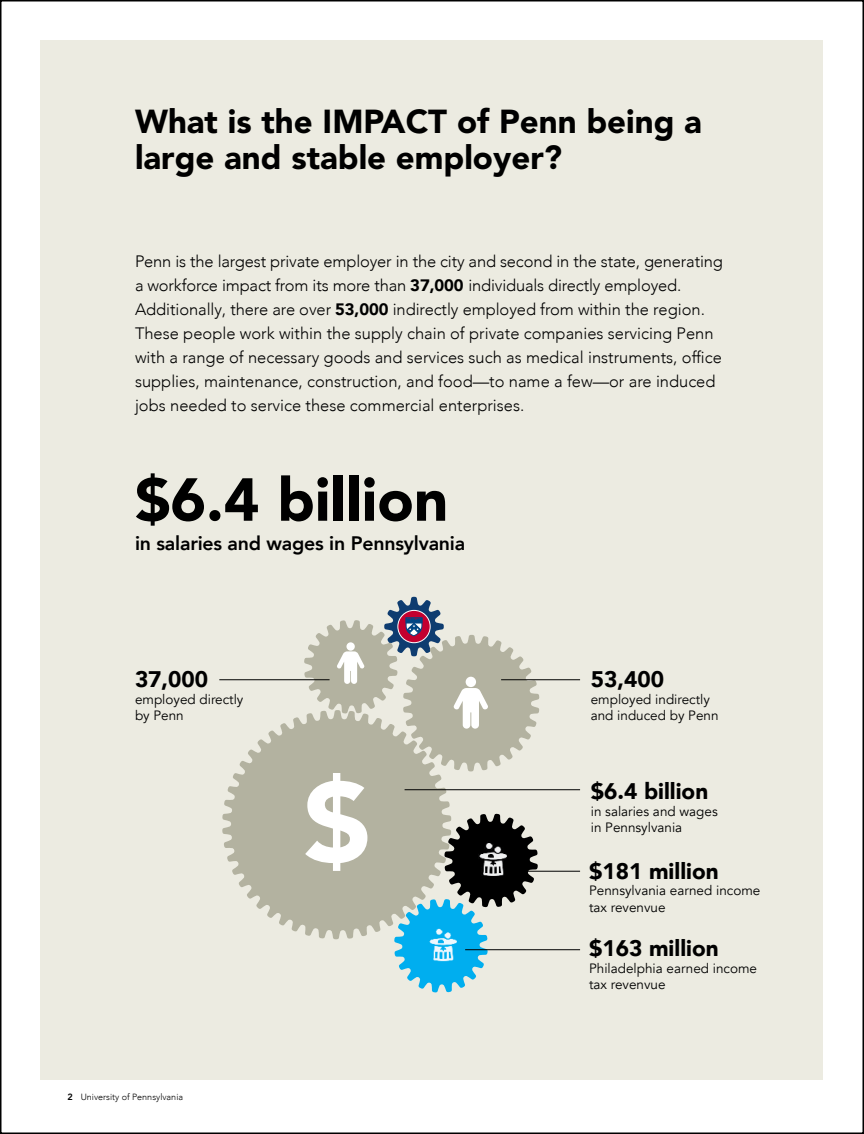
<style>
.page{position:relative;width:864px;height:1134px;background:#fff}
.page>*{position:absolute;margin:0;border:0;box-sizing:border-box;transform-origin:0 0}
.t1{font:900 112.35px "Avenir";color:#fff}
.t2{font:900 60px "Avenir LT Com";color:#000}
.t3{font:900 33px/36px "Avenir";color:#000}
.t4{font:900 22.5px "Avenir LT Com";color:#000}
.t5{font:800 19.5px "Avenir LT Com";letter-spacing:-.01em;color:#000}
.t6{font:300 16.5px/24px "Avenir LT Com";color:#000}
.t7{font:13.5px/16.5px "Avenir LT Com";color:#000}
.t8{font:300 9px "Avenir LT Com";color:#000}
.s1{font-weight:900}
.s2{font-weight:800}
</style>
<div class="page">
<div style="left:40px;top:40px;width:784px;height:1040px;background:#ecebe1"></div>
<svg style="left:304px;top:597px;width:235px;height:174px"></svg>
<hr style="left:501px;top:679px;width:79px;height:1px;background:#000">
<hr style="left:219px;top:679px;width:111px;height:1px;background:#000">
<svg style="left:222px;top:710px;width:229px;height:229px;fill:#b3b2a0"></svg>
<div style="left:280px;top:764px;width:123px;height:122px;background:#b3b2a0;border-radius:50%"></div>
<div style="left:289px;top:776px;width:96px;height:100px;background:#b3b2a0"></div>
<hr style="left:405px;top:789px;width:175px;height:1px;background:#000">
<svg style="left:394px;top:814px;width:144px;height:179px"></svg>
<div style="left:409px;top:913px;width:64px;height:65px;background:#00aeef;border-radius:50%"></div>
<img style="left:429px;top:928px;width:28px;height:34px">
<hr style="left:516px;top:871px;width:64px;height:1px;background:#000">
<hr style="left:465px;top:949px;width:115px;height:1px;background:#000">
<h3 class="t3" style="left:135px;top:103px;width:569px">What is the IMPACT of Penn being a large and stable employer?</h3>
<p class="t6" style="left:135px;top:250px;width:589px">Penn is the largest private employer in the city and second in the state, generating a workforce impact from its more than <span class="s1">37,000</span> individuals directly employed.<br>Additionally, there are over <span class="s1">53,000</span> indirectly employed from within the region.<br>These people work within the supply chain of private companies servicing Penn with a range of necessary goods and services such as medical instruments, office supplies, maintenance, construction, and food—to name a few—or are induced jobs needed to service these commercial enterprises.</p>
<h2 class="t2" style="left:135px;top:464px;width:315px">$6.4 billion</h2>
<p class="t5" style="left:135px;top:532px;width:332px">in salaries and wages in Pennsylvania</p>
<h3 class="t4" style="left:135px;top:666px;width:75px">37,000</h3>
<p class="t7" style="left:135px;top:691px;width:110px">employed directly by Penn</p>
<h1 class="t1" style="left:304px;top:755px;width:68px">$</h1>
<p class="t8" style="left:68px;top:1092px;width:117px"><span class="s2">2</span> University of Pennsylvania</p>
<h3 class="t4" style="left:591px;top:666px;width:75px">53,400</h3>
<p class="t7" style="left:591px;top:691px;width:129px">employed indirectly and induced by Penn</p>
<h3 class="t4" style="left:591px;top:778px;width:119px">$6.4 billion</h3>
<p class="t7" style="left:591px;top:803px;width:129px">in salaries and wages in Pennsylvania</p>
<h3 class="t4" style="left:589px;top:857px;width:131px">$181 million</h3>
<p class="t7" style="left:589px;top:882px;width:173px">Pennsylvania earned income tax revenvue</p>
<h3 class="t4" style="left:589px;top:935px;width:131px">$163 million</h3>
<p class="t7" style="left:589px;top:960px;width:170px">Philadelphia earned income tax revenvue</p>
</div>
